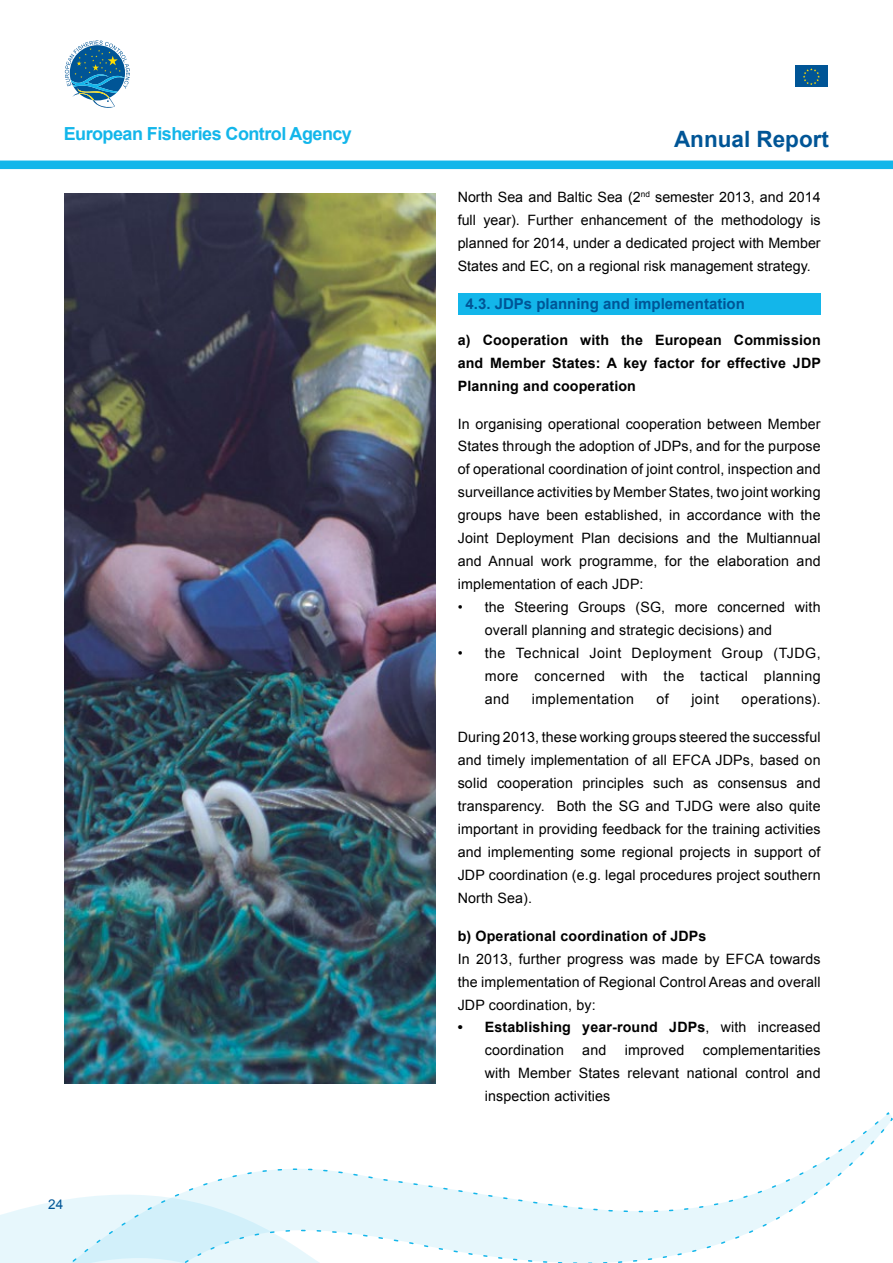
<style>
.page{position:relative;width:893px;height:1263px;background:#fff}
.page>*{position:absolute;margin:0;border:0;box-sizing:border-box;transform-origin:0 0}
.t1{font:700 22.5px "Arial";color:#005596}
.t2{font:700 18px "Arial";letter-spacing:-.03em;color:#13b6ea}
.t3{font:700 15px "Arial";color:#005596}
.t4{font:14.25px/23px "Arial";letter-spacing:.01em;color:#000;text-align:justify}
.t5{font:700 14.25px/23px "Arial";letter-spacing:.01em;color:#000;text-align:justify}
.t6{font:14.25px "Arial";letter-spacing:.03em;color:#000}
.t7{font:13.5px "Arial";color:#005596}
.s1{font-weight:400}
</style>
<div class="page">
<svg style="left:0;top:1112px;width:893px;height:151px"></svg>
<div style="left:0;top:161px;width:893px;height:8px;background:#13b6ea"></div>
<div style="left:795px;top:66px;width:33px;height:21px;background:#005596"></div>
<svg style="left:803px;top:68px;width:17px;height:17px"></svg>
<svg style="left:65px;top:40px;width:65px;height:68px"></svg>
<div style="left:458px;top:293px;width:363px;height:22px;background:#13b6ea"></div>
<img style="left:65px;top:193px;width:370px;height:890px">
<p class="t2" style="left:64px;top:121px;width:290px">European Fisheries Control Agency</p>
<p class="t7" style="left:48px;top:1195px;width:17px">24</p>
<h1 class="t1" style="left:674px;top:124px;width:157px">Annual Report</h1>
<p class="t4" style="left:458px;top:185px;width:364px">North Sea and Baltic Sea (2<sup>nd</sup> semester 2013, and 2014 full year). Further enhancement of the methodology is planned for 2014, under a dedicated project with Member States and EC, on a regional risk management strategy.</p>
<p class="t3" style="left:466px;top:294px;width:281px">4.3. JDPs planning and implementation</p>
<p class="t5" style="left:458px;top:329px;width:365px">a) Cooperation with the European Commission and Member States: A key factor for effective JDP Planning and cooperation</p>
<p class="t4" style="left:458px;top:412px;width:364px">In organising operational cooperation between Member States through the adoption of JDPs, and for the purpose of operational coordination of joint control, inspection and surveillance activities by Member States, two joint working groups have been established, in accordance with the Joint Deployment Plan decisions and the Multiannual and Annual work programme, for the elaboration and implementation of each JDP:</p>
<p class="t4" style="left:485px;top:596px;width:337px;text-indent:-27px">• the Steering Groups (SG, more concerned with overall planning and strategic decisions) and</p>
<p class="t4" style="left:485px;top:642px;width:337px;text-indent:-27px">• the Technical Joint Deployment Group (TJDG, more concerned with the tactical planning and</p>
<p class="t6" style="left:532px;top:690px;width:104px">implementation</p>
<p class="t4" style="left:657px;top:688px;width:14px">of</p>
<p class="t4" style="left:691px;top:688px;width:29px">joint</p>
<p class="t6" style="left:742px;top:690px;width:81px">operations).</p>
<p class="t4" style="left:458px;top:726px;width:364px">During 2013, these working groups steered the successful and timely implementation of all EFCA JDPs, based on solid cooperation principles such as consensus and transparency. Both the SG and TJDG were also quite important in providing feedback for the training activities and implementing some regional projects in support of JDP coordination (e.g. legal procedures project southern North Sea).</p>
<p class="t5" style="left:458px;top:924px;width:250px">b) Operational coordination of JDPs</p>
<p class="t4" style="left:458px;top:947px;width:364px">In 2013, further progress was made by EFCA towards the implementation of Regional Control Areas and overall JDP coordination, by:</p>
<p class="t5" style="left:485px;top:1016px;width:337px;text-indent:-27px">• Establishing year-round JDPs<span class="s1">, with increased coordination</span></p>
<p class="t4" style="left:485px;top:1039px;width:337px;text-indent:218px">complementarities with Member States relevant national control and inspection activities</p>
<p class="t4" style="left:582px;top:1039px;width:26px">and</p>
<p class="t4" style="left:625px;top:1039px;width:61px">improved</p>
</div>
